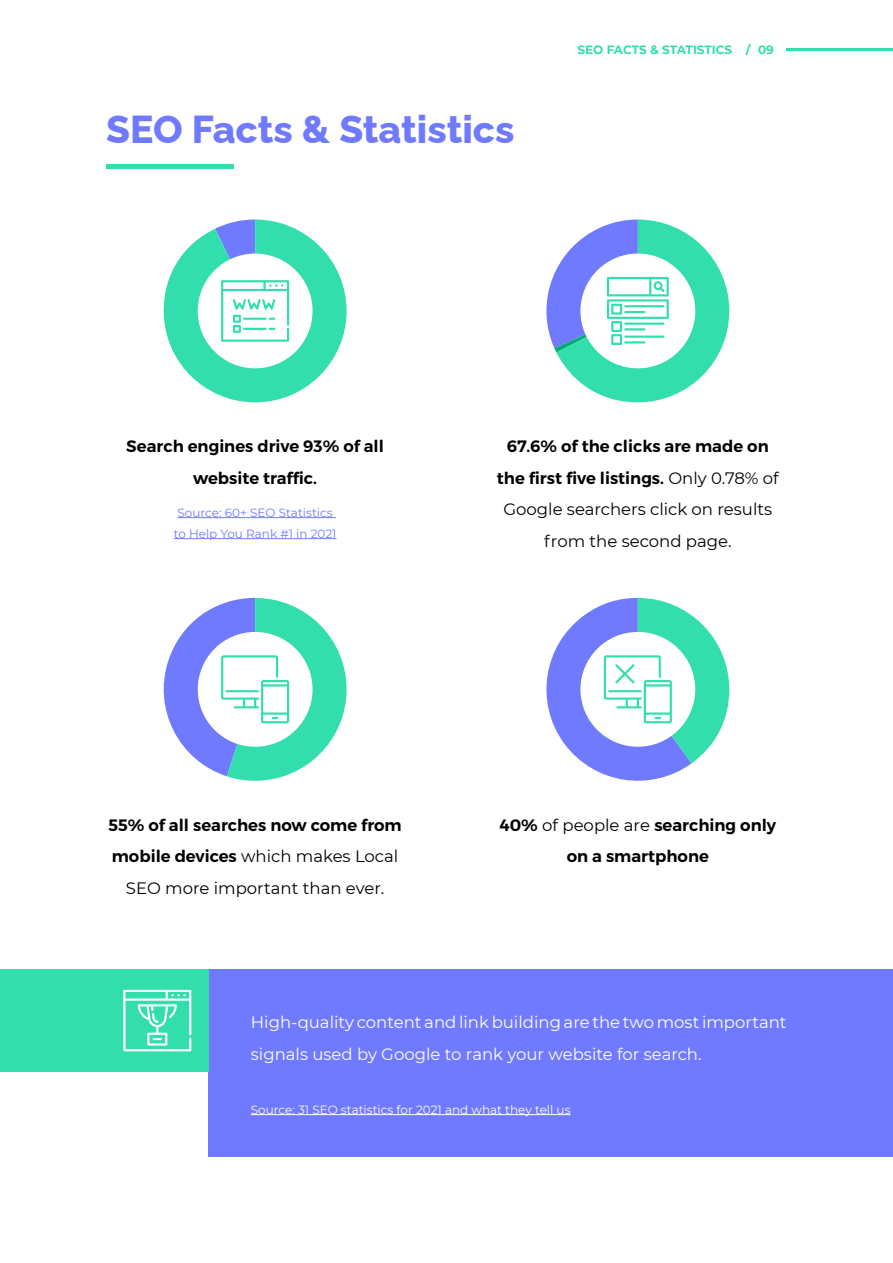
<style>
.page{position:relative;width:893px;height:1263px;background:#fff}
.page>*{position:absolute;margin:0;border:0;box-sizing:border-box;transform-origin:0 0}
.t1{font:800 39px "Raleway";color:#707aff}
.t2{font:600 16.5px/31.5px "Montserrat";color:#000;text-align:center}
.t3{font:16.5px/31.5px "Montserrat";color:#000;text-align:center}
.t4{font:16.5px/31.5px "Montserrat";color:#fff}
.t5{font:12px "Montserrat";color:#fff}
.t6{font:12px/21px "Montserrat";color:#707aff;text-align:center}
.t7{font:700 12px "Montserrat";letter-spacing:-.005em;color:#32deac}
.s1{font-weight:600}
.s2{font-weight:400}
</style>
<div class="page">
<hr style="left:787px;top:49px;width:106px;height:2px;background:#32deac">
<hr style="left:106px;top:164px;width:128px;height:4px;background:#32deac">
<hr style="left:178px;top:517px;width:158px;height:1px;background:#707aff">
<hr style="left:174px;top:538px;width:163px;height:1px;background:#707aff">
<div style="left:208px;top:969px;width:685px;height:188px;background:#707aff"></div>
<hr style="left:251px;top:1114px;width:319px;height:1px;background:#fff">
<div style="left:0;top:969px;width:208px;height:102px;background:#32deac"></div>
<svg style="left:123px;top:990px;width:68px;height:61px"></svg>
<svg style="left:163px;top:598px;width:184px;height:183px"></svg>
<svg style="left:164px;top:219px;width:183px;height:183px"></svg>
<hr style="left:243px;top:328px;width:24px;height:2px;background:#32deac">
<svg style="left:546px;top:219px;width:183px;height:183px"></svg>
<svg style="left:546px;top:598px;width:183px;height:183px"></svg>
<h1 class="t1" style="left:106px;top:98px;width:410px">SEO Facts &amp; Statistics</h1>
<p class="t7" style="left:577px;top:41px;width:198px">SEO FACTS &amp; STATI STI CS / 09</p>
<p class="t2" style="left:126px;top:431px;width:259px">Search engines drive 93% of all website traffic.</p>
<p class="t6" style="left:174px;top:502px;width:164px">Source: 60+ SEO Statistics to Help You Rank #1 in 2021</p>
<p class="t3" style="left:497px;top:430px;width:284px"><span class="s1">67.6% of the clicks are made on the first five listings.</span> Only 0.78% of<br>Google searchers click on results from the second page.</p>
<p class="t2" style="left:108px;top:809px;width:295px">55% of all searches now come from mobile devices <span class="s2">which makes Local<br>SEO more important than ever.</span></p>
<p class="t2" style="left:499px;top:809px;width:278px">40% <span class="s2">of people are</span> searching only on a smartphone</p>
<p class="t4" style="left:251px;top:1006px;width:537px">High-quality content and link building are the two most important signals used by Google to rank your website for search.</p>
<p class="t5" style="left:251px;top:1101px;width:321px">Source: 31 SEO statistics for 2021 and what they tell us</p>
</div>
